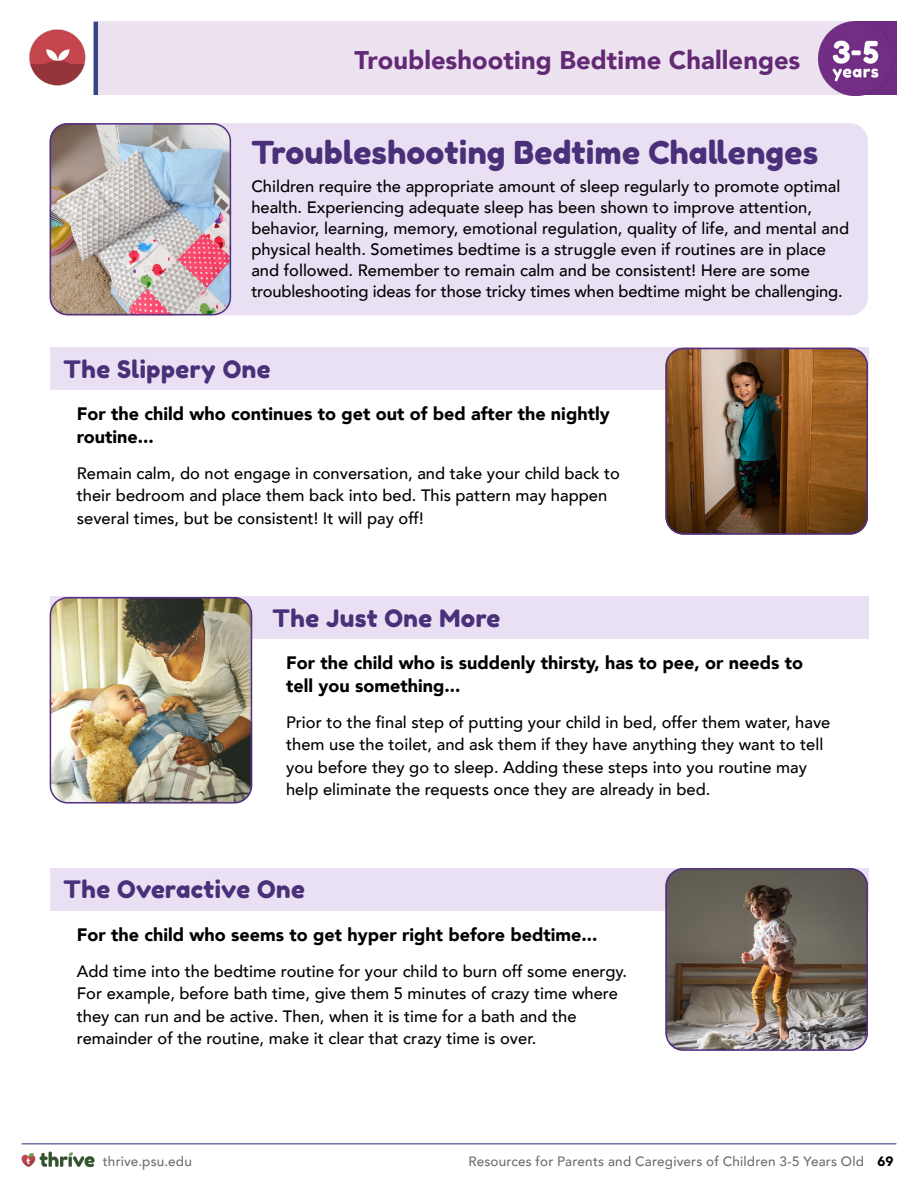
<style>
.page{position:relative;width:918px;height:1188px;background:#fff}
.page>*{position:absolute;margin:0;border:0;box-sizing:border-box;transform-origin:0 0}
.Heading_1__Resource{font:31.5px "Fredoka One";letter-spacing:.005em;color:#493079}
.t1{font:900 25.5px "Avenir";letter-spacing:.005em;color:#632975}
.Shaded_Heading_2__Fr{font:24px "Fredoka One";letter-spacing:.02em;color:#493079}
.Body_Text{font:900 18px/22.5px "Avenir";color:#000}
.Body_Text-2{font:500 16.5px/22.5px "Avenir";color:#000}
.t2{font:500 13.5px "Avenir";letter-spacing:.015em;color:#6d6e71}
.s1{font-weight:900;color:#000}
</style>
<div class="page">
<div style="left:98px;top:22px;width:798px;height:73px;background:#ede3f0"></div>
<img style="left:29px;top:22px;width:65px;height:70px">
<hr style="left:94px;top:24px;width:4px;height:69px;background:#3a4482">
<div style="left:855px;top:22px;width:41px;height:73px;background:#6e2d82"></div>
<img style="left:819px;top:22px;width:73px;height:73px">
<img style="left:22px;top:1151px;width:73px;height:16px">
<hr style="left:22px;top:1143px;width:874px;height:1px;background:#3a4482">
<div style="left:50px;top:123px;width:818px;height:192px;background:#e9e0f4;border-radius:18px"></div>
<img style="left:50px;top:123px;width:181px;height:192px">
<div style="left:50px;top:123px;width:181px;height:192px;border:2px solid #542f83;border-radius:17px"></div>
<div style="left:50px;top:347px;width:818px;height:43px;background:#e9e0f4"></div>
<div style="left:50px;top:596px;width:818px;height:43px;background:#e9e0f4"></div>
<div style="left:50px;top:868px;width:818px;height:43px;background:#e9e0f4"></div>
<img style="left:668px;top:348px;width:200px;height:184px">
<div style="left:665px;top:348px;width:203px;height:187px;border:2px solid #542f83;border-radius:17px"></div>
<img style="left:50px;top:597px;width:202px;height:204px">
<div style="left:50px;top:597px;width:202px;height:207px;border:2px solid #542f83;border-radius:17px"></div>
<img style="left:668px;top:868px;width:200px;height:180px">
<div style="left:665px;top:868px;width:203px;height:183px;border:2px solid #542f83;border-radius:17px"></div>
<h2 class="t1" style="left:355px;top:38px;width:447px">Troubleshooting Bedtime Challenges</h2>
<h1 class="Heading_1__Resource" style="left:252px;top:134px;width:568px">Troubleshooting Bedtime Challenges</h1>
<p class="Body_Text-2" style="left:251px;top:175px;width:599px;line-height:21px">Children require the appropriate amount of sleep regularly to promote optimal health. Experiencing adequate sleep has been shown to improve attention, behavior, learning, memory, emotional regulation, quality of life, and mental and physical health. Sometimes bedtime is a struggle even if routines are in place and followed. Remember to remain calm and be consistent! Here are some troubleshooting ideas for those tricky times when bedtime might be challenging.</p>
<h2 class="Shaded_Heading_2__Fr" style="left:63px;top:354px;width:209px">The Slippery One</h2>
<p class="Body_Text" style="left:77px;top:402px;width:534px">For the child who continues to get out of bed after the nightly routine...</p>
<p class="Body_Text-2" style="left:77px;top:461px;width:545px">Remain calm, do not engage in conversation, and take your child back to their bedroom and place them back into bed. This pattern may happen several times, but be consistent! It will pay off!</p>
<h2 class="Shaded_Heading_2__Fr" style="left:272px;top:603px;width:229px">The Just One More</h2>
<p class="Body_Text" style="left:286px;top:651px;width:518px">For the child who is suddenly thirsty, has to pee, or needs to tell you something...</p>
<p class="Body_Text-2" style="left:286px;top:710px;width:546px">Prior to the final step of putting your child in bed, offer them water, have them use the toilet, and ask them if they have anything they want to tell you before they go to sleep. Adding these steps into you routine may help eliminate the requests once they are already in bed.</p>
<h2 class="Shaded_Heading_2__Fr" style="left:63px;top:875px;width:243px">The Overactive One</h2>
<p class="Body_Text" style="left:77px;top:923px;width:522px">For the child who seems to get hyper right before bedtime...</p>
<p class="Body_Text-2" style="left:77px;top:959px;width:552px">Add time into the bedtime routine for your child to burn off some energy.<br>For example, before bath time, give them 5 minutes of crazy time where they can run and be active. Then, when it is time for a bath and the remainder of the routine, make it clear that crazy time is over.</p>
<p class="t2" style="left:103px;top:1149px;width:91px">thrive.psu.edu</p>
<p class="t2" style="left:468px;top:1149px;width:427px">Resources for Parents and Caregivers of Children 3-5 Years Old <span class="s1">69</span></p>
</div>
